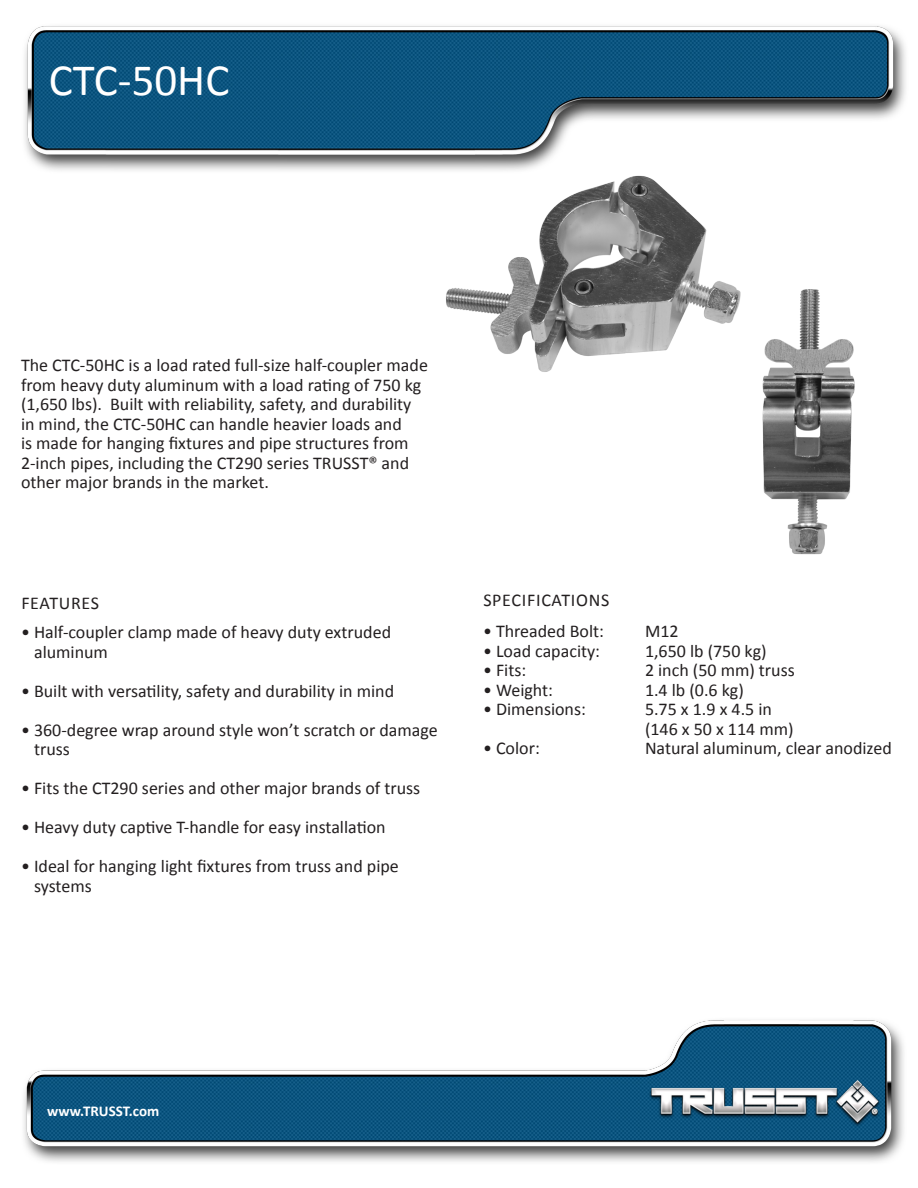
<style>
.page{position:relative;width:918px;height:1188px;background:#fff}
.page>*{position:absolute;margin:0;border:0;box-sizing:border-box;transform-origin:0 0}
.Subtitle{font:45px "Calibri";color:#fff}
.Subtitle-2{font:18px/19.5px "Calibri";color:#231f20}
.Subtitle-3{font:18px "Calibri";letter-spacing:.04em;color:#231f20}
.t1{font:700 15px "Calibri";color:#fff}
</style>
<div class="page">
<img style="left:446px;top:175px;width:295px;height:197px">
<img style="left:25px;top:26px;width:881px;height:145px">
<img style="left:23px;top:1020px;width:881px;height:142px">
<img style="left:646px;top:1077px;width:238px;height:58px">
<img style="left:762px;top:289px;width:93px;height:266px">
<p class="Subtitle" style="left:49px;top:52px;width:182px">CTC-50HC</p>
<p class="Subtitle-2" style="left:21px;top:356px;width:409px">The CTC-50HC is a load rated full-size half-coupler made from heavy duty aluminum with a load rating of 750 kg (1,650 lbs). Built with reliability, safety, and durability in mind, the CTC-50HC can handle heavier loads and<br>is made for hanging fixtures and pipe structures from 2-inch pipes, including the CT290 series TRUSST® and other major brands in the market.</p>
<p class="Subtitle-3" style="left:21px;top:592px;width:79px">FEATURES</p>
<p class="Subtitle-3" style="left:483px;top:588px;width:127px">SPECIFICATIONS</p>
<p class="Subtitle-2" style="left:21px;top:623px;width:372px">• Half-coupler clamp made of heavy duty extruded</p>
<p class="Subtitle-2" style="left:34px;top:642px;width:75px">aluminum</p>
<p class="Subtitle-2" style="left:21px;top:681px;width:375px">• Built with versatility, safety and durability in mind</p>
<p class="Subtitle-2" style="left:21px;top:720px;width:418px">• 360-degree wrap around style won’t scratch or damage</p>
<p class="Subtitle-2" style="left:34px;top:740px;width:37px">truss</p>
<p class="Subtitle-2" style="left:21px;top:779px;width:401px">• Fits the CT290 series and other major brands of truss</p>
<p class="Subtitle-2" style="left:21px;top:818px;width:366px">• Heavy duty captive T-handle for easy installation</p>
<p class="Subtitle-2" style="left:21px;top:857px;width:379px">• Ideal for hanging light fixtures from truss and pipe</p>
<p class="Subtitle-2" style="left:34px;top:876px;width:59px">systems</p>
<p class="Subtitle-2" style="left:483px;top:621px;width:123px">• Threaded Bolt:</p>
<p class="Subtitle-2" style="left:645px;top:621px;width:35px">M12</p>
<p class="Subtitle-2" style="left:483px;top:641px;width:119px">• Load capacity:</p>
<p class="Subtitle-2" style="left:645px;top:641px;width:123px">1,650 lb (750 kg)</p>
<p class="Subtitle-2" style="left:483px;top:660px;width:45px">• Fits:</p>
<p class="Subtitle-2" style="left:645px;top:660px;width:151px">2 inch (50 mm) truss</p>
<p class="Subtitle-2" style="left:483px;top:680px;width:72px">• Weight:</p>
<p class="Subtitle-2" style="left:645px;top:680px;width:100px">1.4 lb (0.6 kg)</p>
<p class="Subtitle-2" style="left:483px;top:699px;width:104px">• Dimensions:</p>
<p class="Subtitle-2" style="left:645px;top:699px;width:128px">5.75 x 1.9 x 4.5 in</p>
<p class="Subtitle-2" style="left:645px;top:719px;width:150px">(146 x 50 x 114 mm)</p>
<p class="Subtitle-2" style="left:483px;top:738px;width:58px">• Color:</p>
<p class="Subtitle-2" style="left:645px;top:738px;width:248px">Natural aluminum, clear anodized</p>
<p class="t1" style="left:47px;top:1101px;width:114px">www.TRUSST.com</p>
</div>
